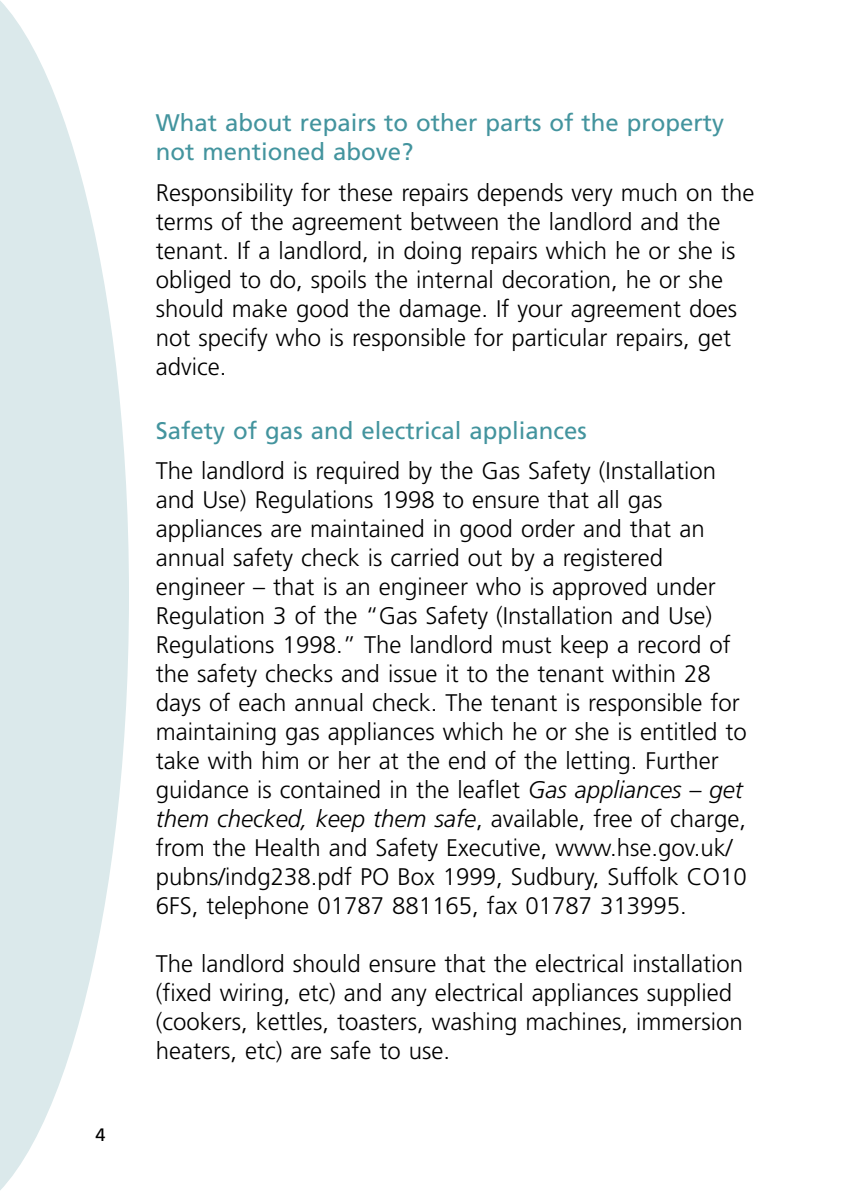
<style>
.page{position:relative;width:842px;height:1191px;background:#fff}
.page>*{position:absolute;margin:0;border:0;box-sizing:border-box;transform-origin:0 0}
.t1{font:300 24px/29px "Frutiger LT Std";color:#000}
.t2{font:24px/29px "Frutiger LT Std";color:#43949e}
.t3{font:18px "Frutiger LT Std";color:#000}
.s1{font-style:italic}
</style>
<div class="page">
<svg style="left:0;top:1px;width:129px;height:1189px;fill:#dbe9eb"></svg>
<p class="t3" style="left:96px;top:1124px;width:12px">4</p>
<p class="t2" style="left:156px;top:109px;width:570px">What about repairs to other parts of the property not mentioned above?</p>
<p class="t1" style="left:156px;top:178px;width:600px">Responsibility for these repairs depends very much on the terms of the agreement between the landlord and the tenant. If a landlord, in doing repairs which he or she is obliged to do, spoils the internal decoration, he or she should make good the damage. If your agreement does not specify who is responsible for particular repairs, get advice.</p>
<p class="t2" style="left:156px;top:416px;width:432px">Safety of gas and electrical appliances</p>
<p class="t1" style="left:156px;top:456px;width:592px">The landlord is required by the Gas Safety (Installation and Use) Regulations 1998 to ensure that all gas appliances are maintained in good order and that an annual safety check is carried out by a registered engineer – that is an engineer who is approved under Regulation 3 of the “Gas Safety (Installation and Use)<br>Regulations 1998.” The landlord must keep a record of the safety checks and issue it to the tenant within 28 days of each annual check. The tenant is responsible for maintaining gas appliances which he or she is entitled to take with him or her at the end of the letting. Further guidance is contained in the leaflet <span class="s1">Gas appliances – get them checked, keep them safe</span>, available, free of charge, from the Health and Safety Executive, www.hse.gov.uk/ pubns/indg238.pdf PO Box 1999, Sudbury, Suffolk CO10<br>6FS, telephone 01787 881165, fax 01787 313995.</p>
<p class="t1" style="left:156px;top:949px;width:589px">The landlord should ensure that the electrical installation (fixed wiring, etc) and any electrical appliances supplied (cookers, kettles, toasters, washing machines, immersion heaters, etc) are safe to use.</p>
</div>
